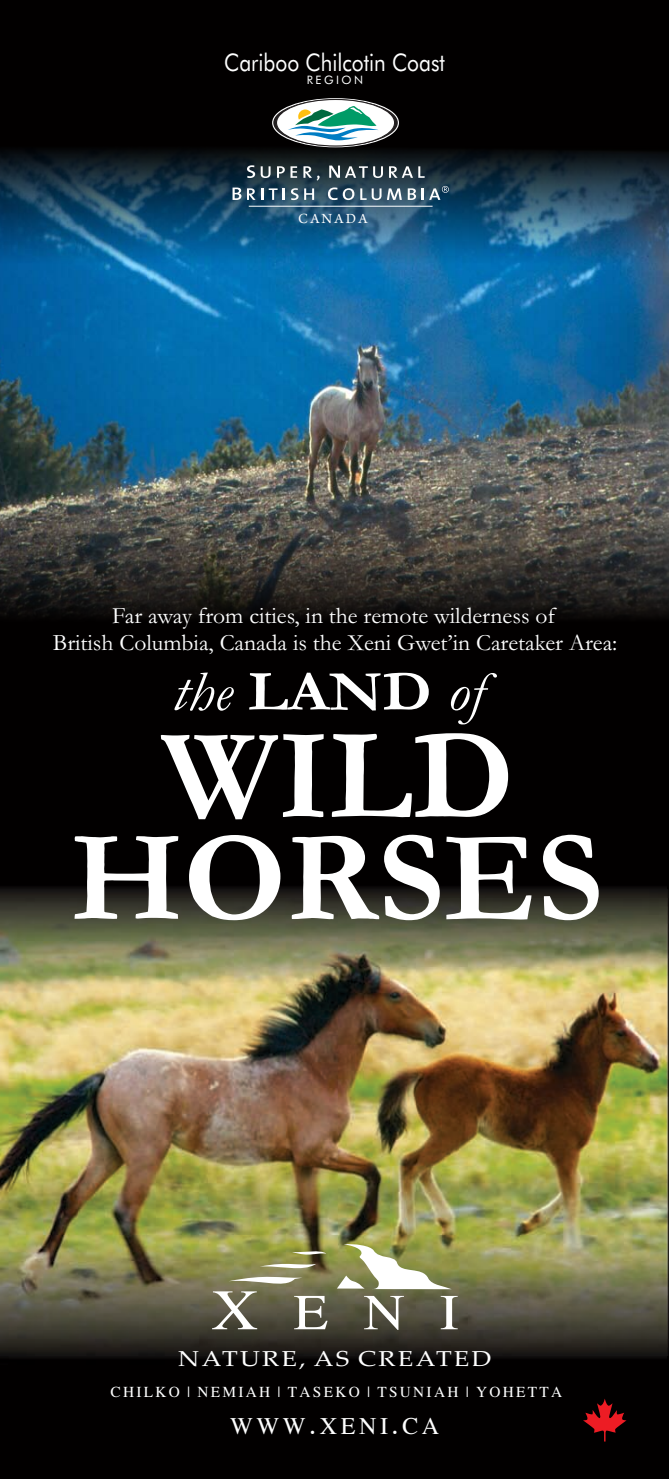
<style>
.page{position:relative;width:669px;height:1479px;background:#fff}
.page>*{position:absolute;margin:0;border:0;box-sizing:border-box;transform-origin:0 0}
.t1{font:700 130.28px/101.9px "Garamond";color:#fff;text-align:center}
.t2{font:73.8px "Eucrosia UPC";color:#fff;scale:1.13 1}
.t3{font:italic 57.38px "Garamond";color:#fff;scale:1.1 1}
.t4{font:35.1px "Eucrosia UPC";letter-spacing:.105em;color:#fff}
.t5{font:24.3px "Futura BT";color:#fff;scale:.86 1}
.t6{font:23.62px/26.6px "Garamond";color:#fff;text-align:center}
.t7{font:22.5px "Eucrosia UPC";letter-spacing:.105em;color:#fff}
.t8{font:21.6px "Palatino Linotype";letter-spacing:.09em;color:#fff;scale:1.18 1}
.t9{font:14.62px "Arno Pro";letter-spacing:.145em;color:#fff}
.t10{font:11.7px "Futura BT";letter-spacing:.215em;color:#fff}
.s1{font-weight:700;font-style:normal}
.s2{font-size:83.92px}
</style>
<div class="page">
<img style="left:0;top:0;width:668px;height:1478px">
<img style="left:0;top:142px;width:668px;height:490px">
<svg style="left:582px;top:1398px;width:44px;height:43px;background:#560a0c"></svg>
<svg style="left:272px;top:98px;width:127px;height:49px"></svg>
<svg style="left:276px;top:99px;width:118px;height:47px"></svg>
<div style="left:276px;top:99px;width:119px;height:47px;border:1px solid #231f20;border-radius:50%"></div>
<svg style="left:287px;top:106px;width:91px;height:34px"></svg>
<svg style="left:247px;top:165px;width:23px;height:13px"></svg>
<svg style="left:277px;top:166px;width:20px;height:12px"></svg>
<svg style="left:303px;top:166px;width:17px;height:15px"></svg>
<svg style="left:329px;top:165px;width:38px;height:13px"></svg>
<svg style="left:373px;top:166px;width:10px;height:12px"></svg>
<svg style="left:389px;top:166px;width:35px;height:12px"></svg>
<svg style="left:232px;top:187px;width:9px;height:13px"></svg>
<svg style="left:247px;top:188px;width:8px;height:12px"></svg>
<svg style="left:261px;top:188px;width:16px;height:12px"></svg>
<svg style="left:283px;top:188px;width:2px;height:12px"></svg>
<svg style="left:291px;top:188px;width:7px;height:12px"></svg>
<svg style="left:304px;top:188px;width:10px;height:12px"></svg>
<svg style="left:328px;top:187px;width:26px;height:13px"></svg>
<svg style="left:360px;top:188px;width:41px;height:12px"></svg>
<svg style="left:407px;top:188px;width:16px;height:12px"></svg>
<svg style="left:429px;top:186px;width:19px;height:14px"></svg>
<hr style="left:248px;top:206px;width:184px;height:1px;background:#fff">
<svg style="left:337px;top:1243px;width:114px;height:46px"></svg>
<svg style="left:228px;top:1248px;width:98px;height:41px;background:#939262"></svg>
<p class="t5" style="left:224px;top:52px;width:258px">Cariboo Chilcotin Coast</p>
<p class="t10" style="left:306px;top:75px;width:58px">REGION</p>
<p class="t9" style="left:298px;top:213px;width:71px">CANADA</p>
<p class="t6" style="left:53px;top:605px;width:565px">Far away from cities, in the remote wilderness of<br>British Columbia, Canada is the Xeni Gwet’in Caretaker Area:</p>
<h3 class="t3" style="left:172px;top:672px;width:284px">the <span class="s1">LAND</span> of</h3>
<h1 class="t1" style="left:70px;top:741px;width:533px">WILD<br>HORSES</h1>
<h2 class="t2" style="left:211px;top:1267px;width:220px"><span class="s2">X</span>ENI</h2>
<p class="t8" style="left:178px;top:1350px;width:267px">NATURE, AS CREATED</p>
<p class="t7" style="left:110px;top:1377px;width:453px">CHILKO | NEMIAH | TASEKO | TSUNIAH | YOHETTA</p>
<h3 class="t4" style="left:230px;top:1404px;width:211px">WWW.XENI.CA</h3>
</div>
